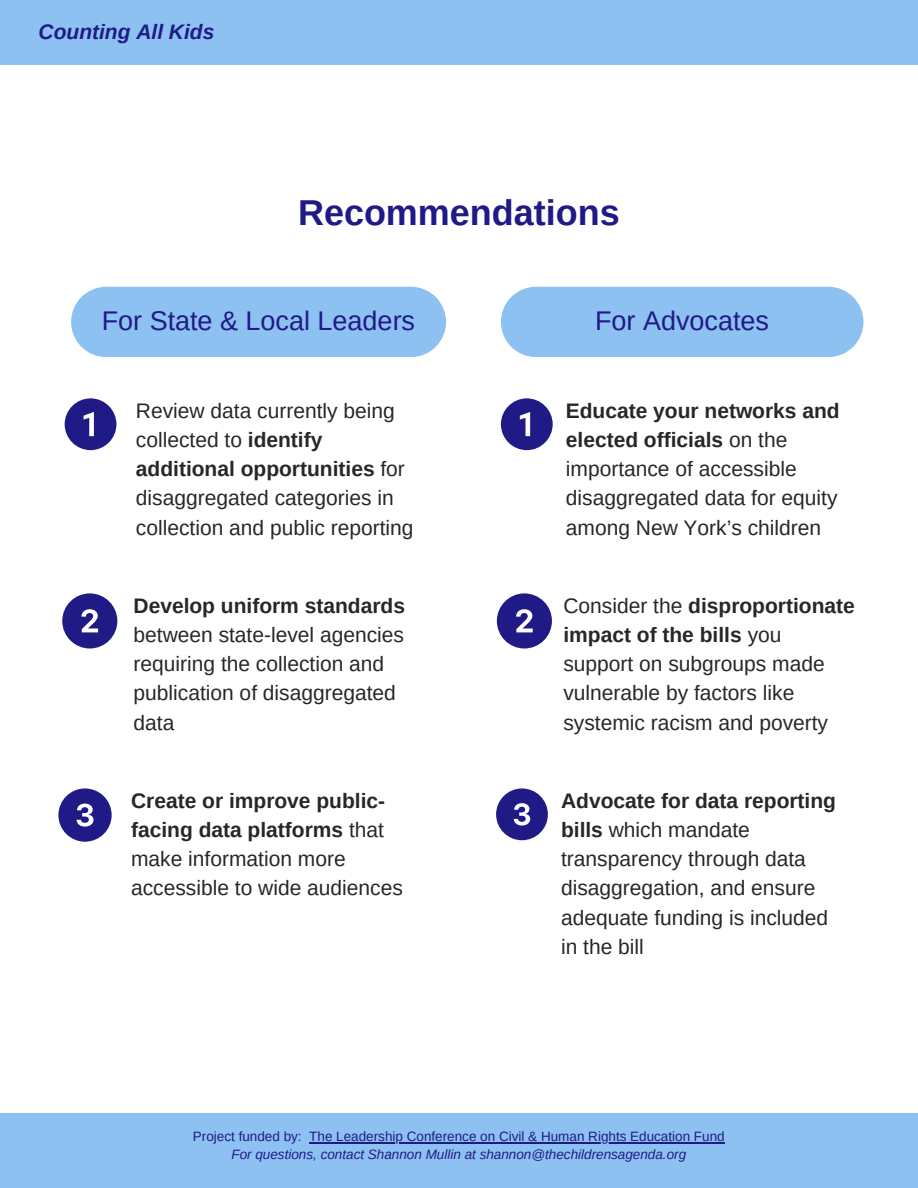
<style>
.page{position:relative;width:918px;height:1188px;background:#fff}
.page>*{position:absolute;margin:0;border:0;box-sizing:border-box;transform-origin:0 0}
.t1{font:700 36px "Arimo";color:#201a87}
.t2{font:27px "Arimo";color:#201a87}
.t3{font:21px/29.2px "Arimo";color:#272727}
.t4{font:700 21px "Arimo";color:#272727}
.t5{font:italic 700 21px "Arimo";color:#201a87}
.t6{font:13.5px "Arimo";color:#201a87}
.t7{font:italic 13.5px "Arimo";color:#201a87}
.s1{font-weight:700}
</style>
<div class="page">
<div style="left:71px;top:287px;width:375px;height:70px;background:#8dc1f1"></div>
<div style="left:501px;top:287px;width:362px;height:70px;background:#8dc1f1"></div>
<svg style="left:58px;top:788px;width:53px;height:53px"></svg>
<svg style="left:496px;top:788px;width:52px;height:52px"></svg>
<svg style="left:65px;top:398px;width:51px;height:52px"></svg>
<svg style="left:501px;top:398px;width:52px;height:52px"></svg>
<svg style="left:62px;top:593px;width:55px;height:56px"></svg>
<svg style="left:497px;top:593px;width:55px;height:56px"></svg>
<div style="left:0;top:1113px;width:918px;height:75px;background:#8dc1f1"></div>
<hr style="left:309px;top:1142px;width:416px;height:1px;background:#201a87">
<div style="left:0;top:0;width:918px;height:64px;background:#8dc1f1"></div>
<p class="t5" style="left:39px;top:20px;width:177px">Counting All Kids</p>
<h1 class="t1" style="left:298px;top:193px;width:323px">Recommendations</h1>
<p class="t2" style="left:102px;top:306px;width:315px">For State &amp; Local Leaders</p>
<p class="t2" style="left:595px;top:306px;width:175px">For Advocates</p>
<p class="t3" style="left:136px;top:396px;width:279px">Review data currently being collected to <span class="s1">identify additional opportunities</span> for disaggregated categories in collection and public reporting</p>
<p class="t3" style="left:566px;top:396px;width:275px"><span class="s1">Educate your networks and elected officials</span> on the importance of accessible disaggregated data for equity among New York’s children</p>
<p class="t4" style="left:134px;top:594px;width:273px">Develop uniform standards</p>
<p class="t3" style="left:134px;top:620px;width:272px">between state-level agencies requiring the collection and publication of disaggregated data</p>
<p class="t3" style="left:131px;top:786px;width:273px"><span class="s1">Create or improve public&shy;facing data platforms</span> that make information more accessible to wide audiences</p>
<p class="t3" style="left:563px;top:591px;width:293px">Consider the <span class="s1">disproportionate impact of the bills</span> you support on subgroups made vulnerable by factors like systemic racism and poverty</p>
<p class="t3" style="left:561px;top:786px;width:277px"><span class="s1">Advocate for data reporting bills</span> which mandate transparency through data disaggregation, and ensure adequate funding is included in the bill</p>
<p class="t6" style="left:193px;top:1129px;width:533px">Project funded by: The Leadership Conference on Civil &amp; Human Rights Education Fund</p>
<p class="t7" style="left:231px;top:1147px;width:456px">For questions, contact Shannon Mullin at shannon@thechildrensagenda.org</p>
</div>
